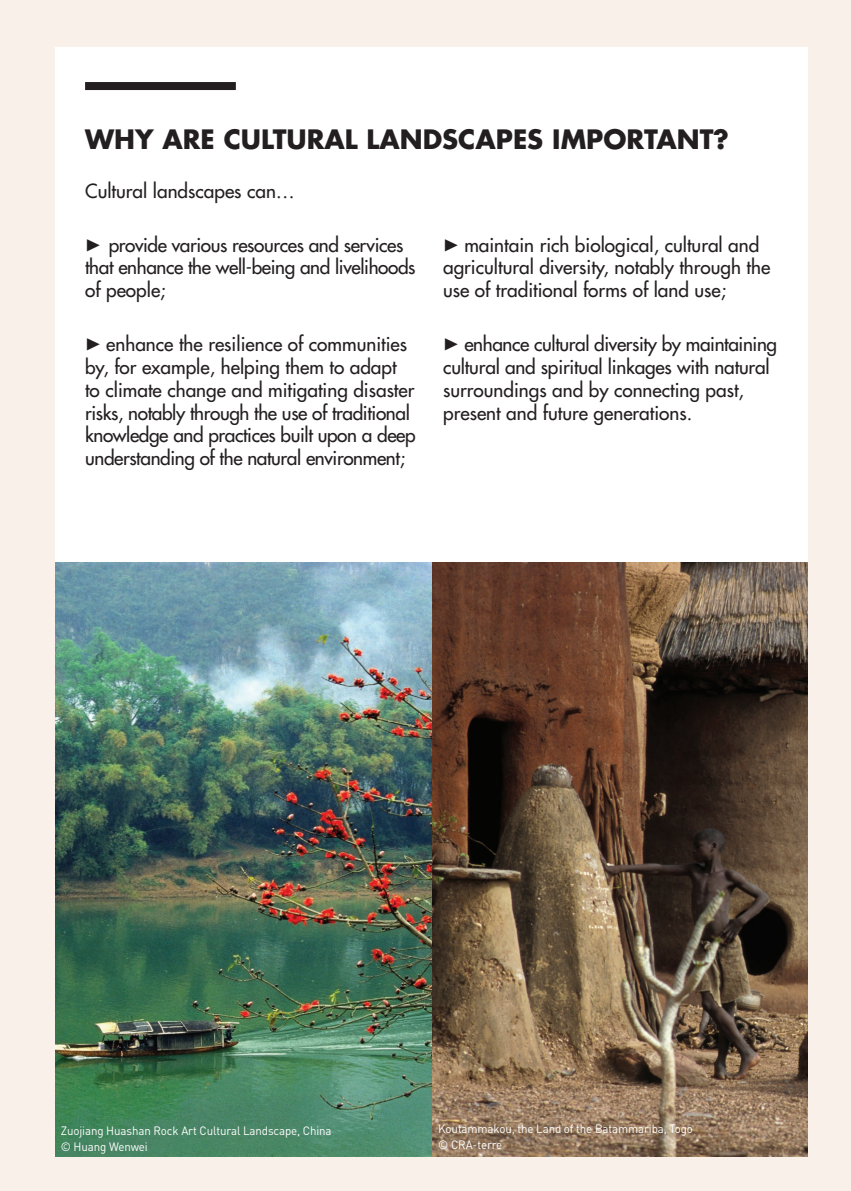
<style>
.page{position:relative;width:851px;height:1191px;background:#fff}
.page>*{position:absolute;margin:0;border:0;box-sizing:border-box;transform-origin:0 0}
.t1{font:700 26px "Futura Std";color:#231f20}
.t2{font:500 19px/22.8px "Futura Std";letter-spacing:-.02em;color:#231f20}
.t3{font:500 19px/22.8px "Futura Std";color:#231f20}
.t4{font:12px/16px "DIN";letter-spacing:-.01em;color:#fff;scale:.96 1}
.s1{font-family:"Minion Pro";font-weight:400;font-size:26px}
</style>
<div class="page">
<div style="left:0;top:0;width:850px;height:1191px;background:#f9f0e9"></div>
<div style="left:55px;top:48px;width:752px;height:1108px;background:#fff"></div>
<img style="left:55px;top:562px;width:752px;height:594px">
<div style="left:85px;top:82px;width:151px;height:8px;background:#231f20"></div>
<h1 class="t1" style="left:85px;top:127px;width:645px">WHY ARE CULTURAL LANDSCAPES IMPORTANT?</h1>
<p class="t3" style="left:85px;top:180px;width:211px">Cultural landscapes can…</p>
<p class="t2" style="left:85px;top:234px;width:332px"><span class="s1">▶</span> provide various resources and services that enhance the well-being and livelihoods of people;</p>
<p class="t2" style="left:85px;top:334px;width:332px"><span class="s1">▶</span> enhance the resilience of communities by, for example, helping them to adapt to climate change and mitigating disaster risks, notably through the use of traditional knowledge and practices built upon a deep understanding of the natural environment;</p>
<p class="t3" style="left:443px;top:234px;width:328px"><span class="s1">▶</span> maintain rich biological, cultural and agricultural diversity, notably through the use of traditional forms of land use;</p>
<p class="t3" style="left:443px;top:334px;width:335px"><span class="s1">▶</span> enhance cultural diversity by maintaining cultural and spiritual linkages with natural surroundings and by connecting past, present and future generations.</p>
<p class="t4" style="left:61px;top:1124px;width:283px">Zuojiang Huashan Rock Art Cultural Landscape, China © Huang Wenwei</p>
<p class="t4" style="left:438px;top:1122px;width:267px">Koutammakou, the Land of the Batammariba, Togo © CRA-terre</p>
</div>
